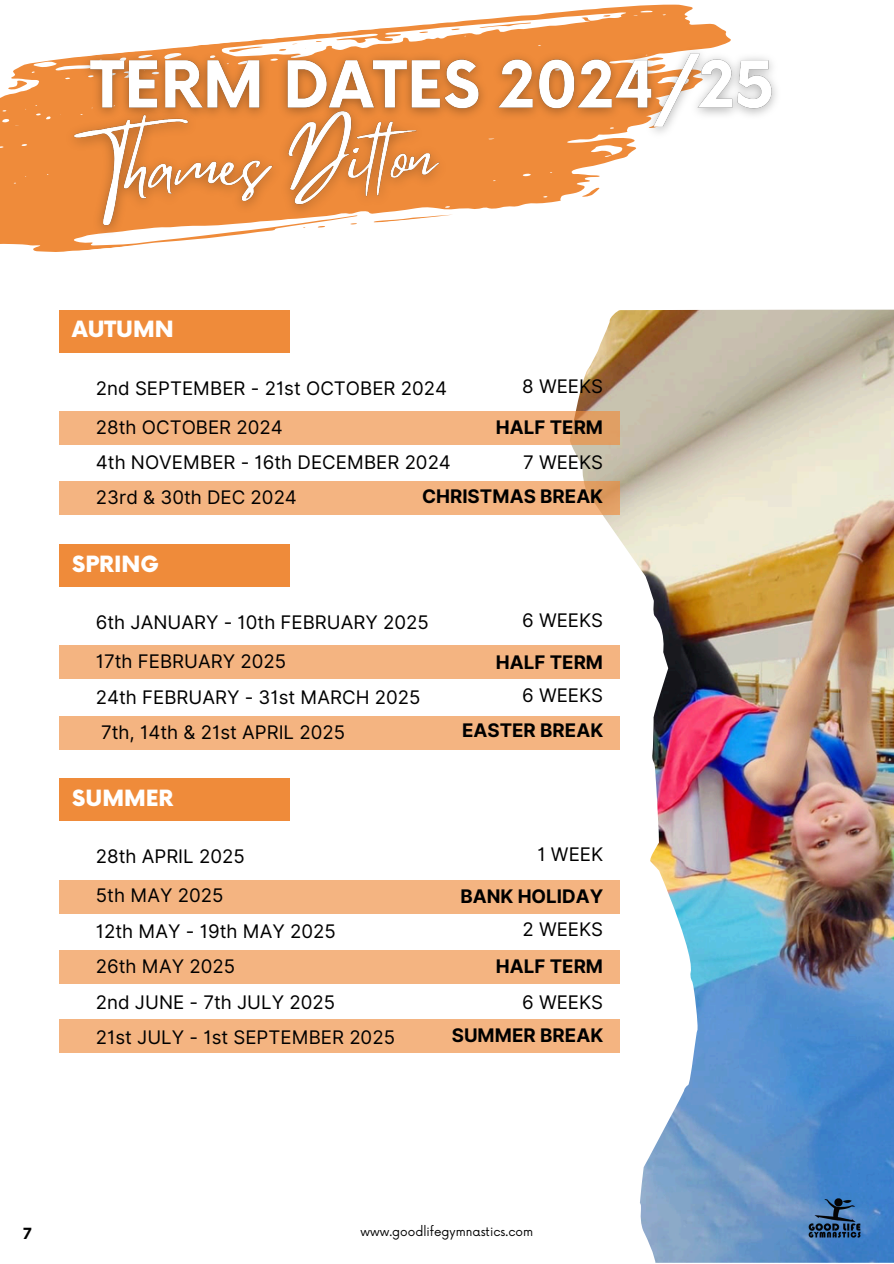
<style>
.page{position:relative;width:894px;height:1264px;background:#fff}
.page>*{position:absolute;margin:0;border:0;box-sizing:border-box;transform-origin:0 0}
.t1{font:900 21.75px "Now";color:#fff}
.t2{font:18.75px "Inter";color:#000}
.t3{font:700 18.75px "Inter";color:#000}
.t4{font:700 15px "Now";color:#000}
.t5{font:12px "Now";color:#000}
</style>
<div class="page">
<div style="left:59px;top:1019px;width:560px;height:33px;background:#f4b481"></div>
<img style="left:569px;top:309px;width:324px;height:953px">
<svg style="left:28px;top:4px;width:703px;height:60px"></svg>
<svg style="left:479px;top:22px;width:52px;height:7px"></svg>
<svg style="left:581px;top:17px;width:10px;height:5px"></svg>
<svg style="left:419px;top:31px;width:9px;height:2px"></svg>
<svg style="left:451px;top:28px;width:9px;height:2px"></svg>
<svg style="left:603px;top:15px;width:7px;height:2px"></svg>
<svg style="left:0;top:64px;width:637px;height:188px;fill:#ef8b3a"></svg>
<svg style="left:581px;top:188px;width:19px;height:9px"></svg>
<div style="left:59px;top:309px;width:230px;height:43px;background:#ef8b3a"></div>
<svg style="left:59px;top:411px;width:560px;height:33px;background:#f2b27e"></svg>
<div style="left:59px;top:481px;width:560px;height:34px;background:#f4b481"></div>
<div style="left:59px;top:544px;width:230px;height:43px;background:#ef8b3a"></div>
<div style="left:59px;top:645px;width:560px;height:34px;background:#f4b481"></div>
<div style="left:59px;top:715px;width:560px;height:34px;background:#f4b481"></div>
<div style="left:59px;top:778px;width:230px;height:43px;background:#ef8b3a"></div>
<div style="left:59px;top:879px;width:560px;height:34px;background:#f4b481"></div>
<div style="left:59px;top:950px;width:560px;height:33px;background:#f4b481"></div>
<img style="left:54px;top:85px;width:406px;height:163px">
<img style="left:73px;top:40px;width:703px;height:107px">
<img style="left:804px;top:1190px;width:60px;height:53px">
<p class="t1" style="left:72px;top:317px;width:103px">AUTUMN</p>
<p class="t2" style="left:96px;top:376px;width:353px">2nd SEPTEMBER - 21st OCTOBER 2024</p>
<h3 class="t2" style="left:96px;top:415px;width:188px">28th OCTOBER 2024</h3>
<p class="t2" style="left:96px;top:451px;width:356px">4th NOVEMBER - 16th DECEMBER 2024</p>
<h4 class="t2" style="left:522px;top:375px;width:82px">8 WEEKS</h4>
<p class="t3" style="left:495px;top:416px;width:109px">HALF TERM</p>
<h5 class="t2" style="left:523px;top:450px;width:82px">7 WEEKS</h5>
<h5 class="t2" style="left:96px;top:486px;width:202px">23rd &amp; 30th DEC 2024</h5>
<h6 class="t3" style="left:422px;top:484px;width:182px">CHRISTMAS BREAK</h6>
<h6 class="t1" style="left:72px;top:552px;width:88px">SPRING</h6>
<h4 class="t2" style="left:96px;top:611px;width:334px">6th JANUARY - 10th FEBRUARY 2025</h4>
<h5 class="t2" style="left:96px;top:650px;width:192px">17th FEBRUARY 2025</h5>
<h6 class="t2" style="left:96px;top:685px;width:326px">24th FEBRUARY - 31st MARCH 2025</h6>
<h6 class="t2" style="left:522px;top:608px;width:83px">6 WEEKS</h6>
<h4 class="t3" style="left:495px;top:650px;width:109px">HALF TERM</h4>
<h6 class="t2" style="left:522px;top:683px;width:83px">6 WEEKS</h6>
<h6 class="t2" style="left:101px;top:721px;width:245px">7th, 14th &amp; 21st APRIL 2025</h6>
<h3 class="t3" style="left:462px;top:719px;width:143px">EASTER BREAK</h3>
<h5 class="t1" style="left:72px;top:786px;width:103px">SUMMER</h5>
<h6 class="t2" style="left:96px;top:845px;width:150px">28th APRIL 2025</h6>
<h4 class="t2" style="left:537px;top:843px;width:67px">1 WEEK</h4>
<h5 class="t2" style="left:96px;top:884px;width:129px">5th MAY 2025</h5>
<h6 class="t3" style="left:460px;top:884px;width:144px">BANK HOLIDAY</h6>
<h6 class="t2" style="left:96px;top:920px;width:241px">12th MAY - 19th MAY 2025</h6>
<h6 class="t2" style="left:522px;top:918px;width:82px">2 WEEKS</h6>
<h6 class="t2" style="left:96px;top:955px;width:141px">26th MAY 2025</h6>
<h4 class="t2" style="left:96px;top:990px;width:241px">2nd JUNE - 7th JULY 2025</h4>
<h5 class="t3" style="left:495px;top:955px;width:109px">HALF TERM</h5>
<h5 class="t2" style="left:522px;top:990px;width:83px">6 WEEKS</h5>
<h6 class="t2" style="left:96px;top:1025px;width:300px">21st JULY - 1st SEPTEMBER 2025</h6>
<h4 class="t3" style="left:451px;top:1024px;width:153px">SUMMER BREAK</h4>
<h6 class="t4" style="left:23px;top:1225px;width:10px">7</h6>
<h3 class="t5" style="left:360px;top:1224px;width:174px">www.goodlifegymnastics.com</h3>
</div>
